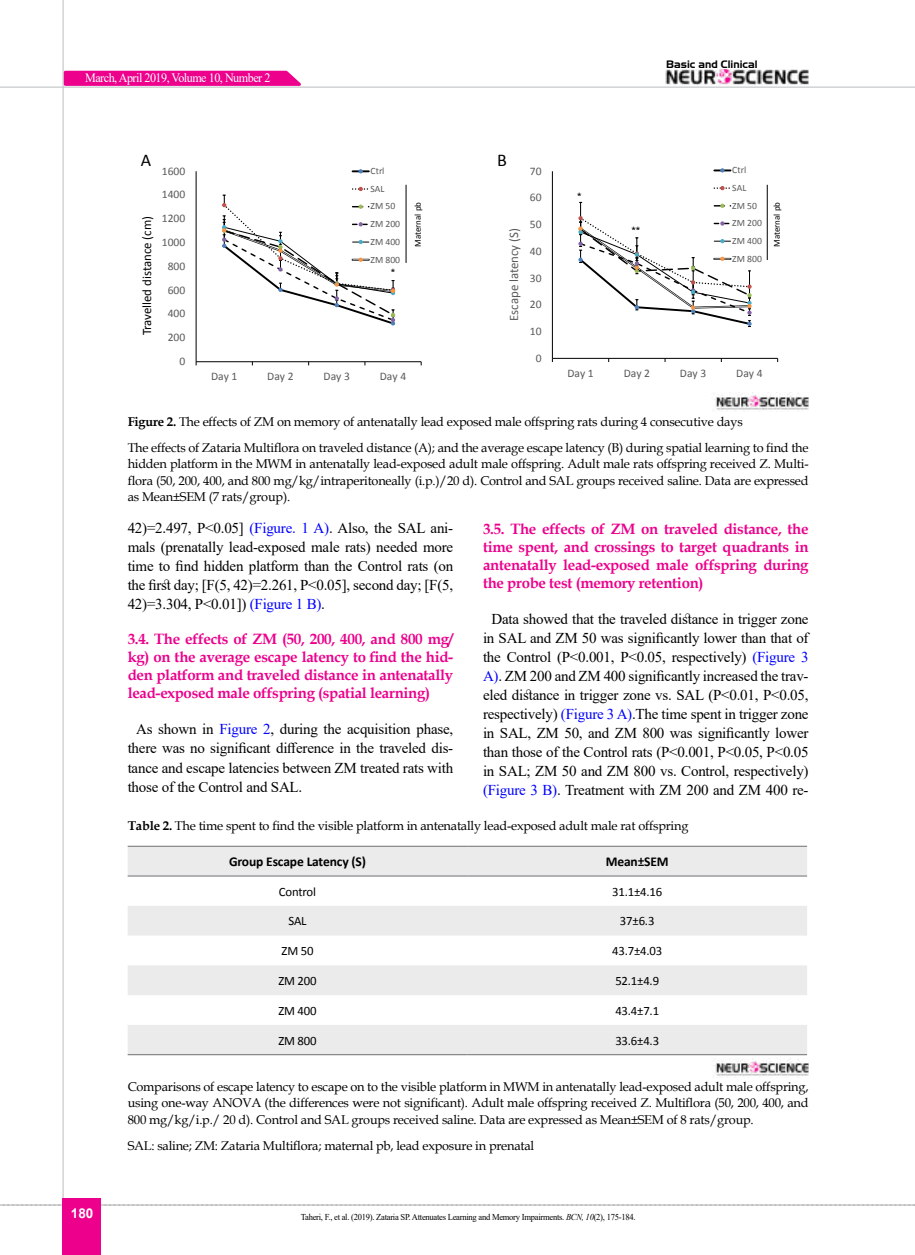
<style>
.page{position:relative;width:915px;height:1255px;background:#fff}
.page>*{position:absolute;margin:0;border:0;box-sizing:border-box;transform-origin:0 0}
.t1{font:18px "Calibri";color:#000}
.t2{font:15px/19px "Times New Roman";letter-spacing:-.015em;color:#000;text-align:justify}
.t3{font:700 15px/18px "Book Antiqua";letter-spacing:-.02em;color:#ec008c;text-align:justify}
.t4{font:700 13.5px "Calibri";letter-spacing:-.01em;color:#000}
.t5{font:700 13.5px "Arial";color:#fff}
.t6{font:12.9px "Calibri";color:#000}
.t7{font:12.9px "Calibri";color:#595959}
.t8{font:12.75px/16.5px "Book Antiqua";letter-spacing:-.015em;color:#000;text-align:justify}
.t9{font:12.75px "Calibri";letter-spacing:-.015em;color:#000}
.t10{font:12.75px "Times New Roman";letter-spacing:-.04em;color:#fff;scale:.95 1}
.t11{font:11.55px "Calibri";color:#595959}
.t12{font:11.55px "Arial";color:#000}
.t13{font:10.5px "Aero Regular SWFTE";color:#000}
.t14{font:9.6px/17.7px "Calibri";letter-spacing:-.005em;color:#595959}
.t15{font:9px "Times New Roman";letter-spacing:-.03em;color:#000;scale:.95 1}
.t16{font:9px "Calibri";letter-spacing:-.005em;color:#000}
.s1{font-family:"Arial";color:#000}
.s2{font-weight:700}
.s3{color:#00f}
.s4{font-style:italic}
</style>
<div class="page">
<svg style="left:0;top:1204px;width:915px;height:1px"></svg>
<hr style="left:62px;top:0;width:2px;height:1254px;background:#c2c4c6">
<hr style="left:0;top:87px;width:914px;height:1px;background:#c2c4c6">
<img style="left:665px;top:69px;width:143px;height:16px">
<div style="left:63px;top:1198px;width:38px;height:56px;background:#ec008c"></div>
<svg style="left:62px;top:69px;width:245px;height:18px;background:#ee32a2"></svg>
<hr style="left:196px;top:171px;width:1px;height:191px;background:#000">
<hr style="left:196px;top:361px;width:225px;height:1px;background:#000">
<svg style="left:352px;top:169px;width:16px;height:4px"></svg>
<svg style="left:222px;top:187px;width:173px;height:139px"></svg>
<hr style="left:405px;top:185px;width:1px;height:78px;background:#000">
<hr style="left:552px;top:171px;width:1px;height:187px;background:#000">
<hr style="left:552px;top:358px;width:225px;height:1px;background:#000">
<svg style="left:714px;top:168px;width:16px;height:4px"></svg>
<svg style="left:714px;top:186px;width:16px;height:4px"></svg>
<svg style="left:578px;top:202px;width:173px;height:125px"></svg>
<hr style="left:766px;top:185px;width:1px;height:75px;background:#000">
<img style="left:714px;top:392px;width:94px;height:19px">
<svg style="left:128px;top:846px;width:678px;height:208px;fill:#ebebec"></svg>
<hr style="left:467px;top:845px;width:339px;height:1px;background:#6d6e71">
<hr style="left:128px;top:845px;width:339px;height:1px;background:#6d6e71">
<hr style="left:467px;top:875px;width:339px;height:1px;background:#6d6e71">
<hr style="left:128px;top:875px;width:339px;height:1px;background:#6d6e71">
<hr style="left:467px;top:1054px;width:339px;height:1px;background:#6d6e71">
<hr style="left:128px;top:1054px;width:339px;height:1px;background:#6d6e71">
<img style="left:714px;top:1058px;width:94px;height:19px">
<p class="t10" style="left:85px;top:69px;width:196px">March, April 2019, Volume 10, Number 2</p>
<p class="t13" style="left:666px;top:58px;width:93px">Basic and Clinical</p>
<h1 class="t1" style="left:141px;top:148px;width:12px">A</h1>
<p class="t6" style="left:139px;top:335px;width:121px;rotate:-90deg">Travelled distance (cm)</p>
<p class="t11" style="left:162px;top:163px;width:25px">1600</p>
<p class="t11" style="left:162px;top:187px;width:25px">1400</p>
<p class="t11" style="left:162px;top:211px;width:25px">1200</p>
<p class="t11" style="left:162px;top:235px;width:25px">1000</p>
<p class="t11" style="left:168px;top:259px;width:19px">800</p>
<p class="t11" style="left:168px;top:282px;width:19px">600</p>
<p class="t11" style="left:168px;top:306px;width:19px">400</p>
<p class="t11" style="left:168px;top:330px;width:19px">200</p>
<p class="t11" style="left:179px;top:354px;width:7px">0</p>
<p class="t14" style="left:370px;top:162px;width:31px">Ctrl<br>SAL<br>ZM 50<br>ZM 200<br>ZM 400<br>ZM 800</p>
<p class="t12" style="left:391px;top:265px;width:6px">*</p>
<h1 class="t1" style="left:497px;top:148px;width:11px">B</h1>
<p class="t14" style="left:732px;top:161px;width:31px">Ctrl<br>SAL<br>ZM 50<br>ZM 200<br>ZM 400<br>ZM 800</p>
<p class="t11" style="left:529px;top:163px;width:13px">70</p>
<p class="t11" style="left:529px;top:190px;width:16px">60<span class="s1">*</span></p>
<p class="t12" style="left:577px;top:189px;width:6px">*</p>
<p class="t16" style="left:412px;top:247px;width:47px;rotate:-90deg">Maternal pb</p>
<p class="t16" style="left:733px;top:247px;width:47px;rotate:-90deg">Maternal pb</p>
<p class="t11" style="left:529px;top:217px;width:13px">50</p>
<p class="t12" style="left:631px;top:224px;width:10px">**</p>
<p class="t7" style="left:505px;top:321px;width:94px;rotate:-90deg">Escape latency (S)</p>
<p class="t11" style="left:529px;top:244px;width:13px">40</p>
<p class="t11" style="left:529px;top:270px;width:13px">30</p>
<p class="t11" style="left:529px;top:297px;width:13px">20</p>
<p class="t16" style="left:770px;top:247px;width:47px;rotate:-90deg">Maternal pb</p>
<p class="t11" style="left:529px;top:324px;width:13px">10</p>
<p class="t11" style="left:535px;top:350px;width:7px">0</p>
<p class="t11" style="left:211px;top:369px;width:28px">Day 1</p>
<p class="t11" style="left:267px;top:369px;width:28px">Day 2</p>
<p class="t11" style="left:323px;top:369px;width:28px">Day 3</p>
<p class="t11" style="left:380px;top:369px;width:28px">Day 4</p>
<p class="t11" style="left:567px;top:365px;width:28px">Day 1</p>
<p class="t11" style="left:623px;top:365px;width:28px">Day 2</p>
<p class="t11" style="left:679px;top:365px;width:28px">Day 3</p>
<p class="t11" style="left:736px;top:365px;width:28px">Day 4</p>
<p class="t8" style="left:128px;top:408px;width:682px;line-height:26.2px"><span class="s2">Figure 2.</span> The effects of ZM on memory of antenatally lead exposed male offspring rats during 4 consecutive days<br>The effects of Zataria Multiflora on traveled distance (A); and the average escape latency (B) during spatial learning to find the</p>
<p class="t8" style="left:128px;top:455px;width:682px">hidden platform in the MWM in antenatally lead-exposed adult male offspring. Adult male rats offspring received Z. Multi&shy;flora (50, 200, 400, and 800 mg/kg/intraperitoneally (i.p.)/20 d). Control and SAL groups received saline. Data are expressed as Mean±SEM (7 rats/group).</p>
<p class="t2" style="left:128px;top:518px;width:327px">42)=2.497, P&lt;0.05] <span class="s3">(Figure. 1 A)</span>. Also, the SAL ani&shy;mals (prenatally lead-exposed male rats) needed more time to find hidden platform than the Control rats (on the first day; [F(5, 42)=2.261, P&lt;0.05], second day; [F(5, 42)=3.304, P&lt;0.01]) <span class="s3">(Figure 1 B)</span>.</p>
<p class="t3" style="left:128px;top:630px;width:327px">3.4. The effects of ZM (50, 200, 400, and 800 mg/ kg) on the average escape latency to find the hid&shy;den platform and traveled distance in antenatally lead-exposed male offspring (spatial learning)</p>
<p class="t2" style="left:128px;top:719px;width:327px;text-indent:9px">As shown in <span class="s3">Figure 2</span>, during the acquisition phase, there was no significant difference in the traveled dis&shy;tance and escape latencies between ZM treated rats with those of the Control and SAL.</p>
<p class="t3" style="left:483px;top:519px;width:327px">3.5. The effects of ZM on traveled distance, the time spent, and crossings to target quadrants in antenatally lead-exposed male offspring during the probe test (memory retention)</p>
<p class="t2" style="left:483px;top:608px;width:327px;text-align:center">Data showed that the traveled distance in trigger zone in SAL and ZM 50 was significantly lower than that of the Control (P&lt;0.001, P&lt;0.05, respectively) <span class="s3">(Figure 3<br>A)</span>. ZM 200 and ZM 400 significantly increased the trav&shy;eled distance in trigger zone vs. SAL (P&lt;0.01, P&lt;0.05, respectively) <span class="s3">(Figure 3 A)</span>.The time spent in trigger zone in SAL, ZM 50, and ZM 800 was significantly lower than those of the Control rats (P&lt;0.001, P&lt;0.05, P&lt;0.05 in SAL; ZM 50 and ZM 800 vs. Control, respectively) <span class="s3">(Figure 3 B)</span>. Treatment with ZM 200 and ZM 400 re-</p>
<p class="t5" style="left:71px;top:1203px;width:24px">180</p>
<p class="t8" style="left:128px;top:817px;width:562px"><span class="s2">Table 2.</span> The time spent to find the visible platform in antenatally lead-exposed adult male rat offspring</p>
<p class="t4" style="left:229px;top:852px;width:138px">Group Escape Latency (S)</p>
<p class="t4" style="left:605px;top:852px;width:65px">Mean±SEM</p>
<p class="t9" style="left:279px;top:883px;width:39px">Control</p>
<p class="t9" style="left:612px;top:883px;width:52px">31.1±4.16</p>
<p class="t9" style="left:288px;top:913px;width:20px">SAL</p>
<p class="t9" style="left:619px;top:913px;width:36px">37±6.3</p>
<p class="t9" style="left:281px;top:942px;width:33px">ZM 50</p>
<p class="t9" style="left:612px;top:942px;width:52px">43.7±4.03</p>
<p class="t9" style="left:278px;top:972px;width:40px">ZM 200</p>
<p class="t9" style="left:615px;top:972px;width:45px">52.1±4.9</p>
<p class="t9" style="left:278px;top:1002px;width:40px">ZM 400</p>
<p class="t9" style="left:615px;top:1002px;width:45px">43.4±7.1</p>
<p class="t9" style="left:278px;top:1032px;width:40px">ZM 800</p>
<p class="t9" style="left:615px;top:1032px;width:45px">33.6±4.3</p>
<p class="t8" style="left:128px;top:1077px;width:682px">Comparisons of escape latency to escape on to the visible platform in MWM in antenatally lead-exposed adult male offspring, using one-way ANOVA (the differences were not significant). Adult male offspring received Z. Multiflora (50, 200, 400, and 800 mg/kg/i.p./ 20 d). Control and SAL groups received saline. Data are expressed as Mean±SEM of 8 rats/group.</p>
<p class="t8" style="left:128px;top:1137px;width:408px">SAL: saline; ZM: Zataria Multiflora; maternal pb, lead exposure in prenatal</p>
<p class="t15" style="left:301px;top:1210px;width:354px">Taheri, F., et al. (2019). Zataria SP. Attenuates Learning and Memory Impairments. <span class="s4">BCN, 10</span>(2), 175-184.</p>
</div>
